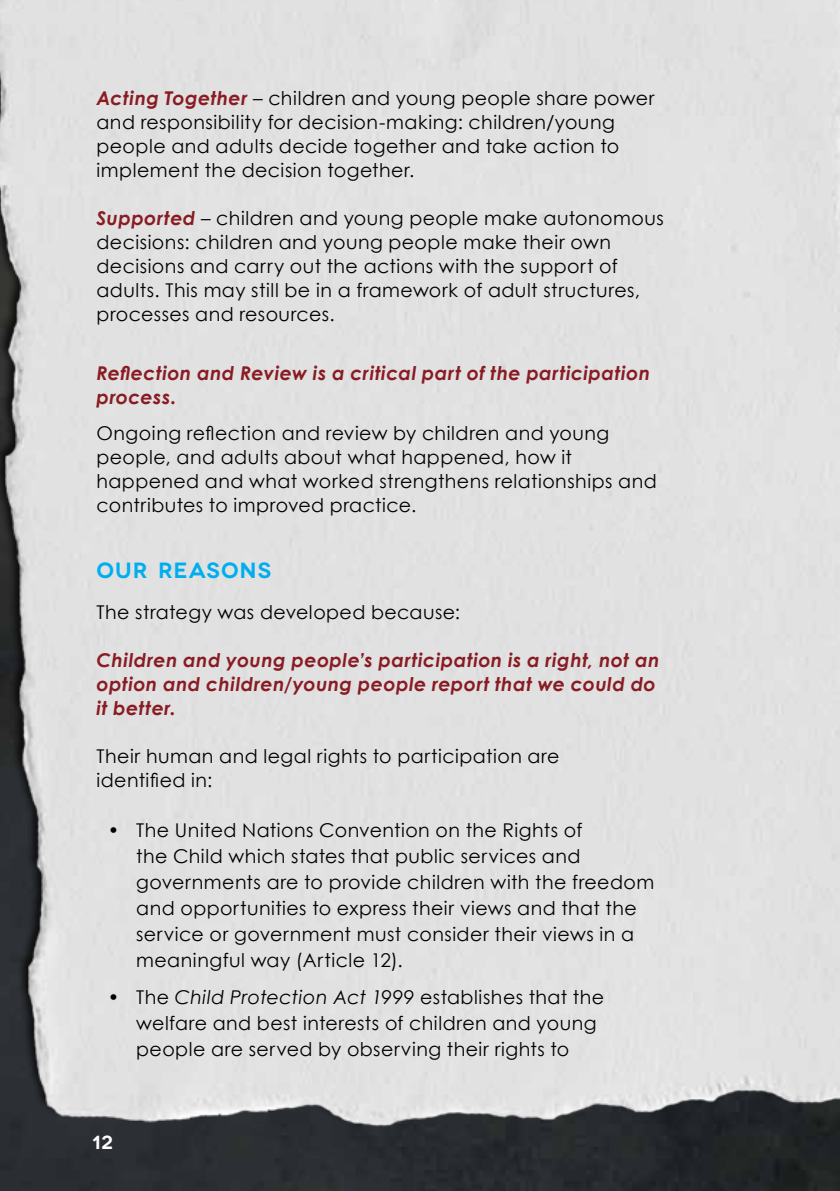
<style>
.page{position:relative;width:840px;height:1191px;background:#fff}
.page>*{position:absolute;margin:0;border:0;box-sizing:border-box;transform-origin:0 0}
.t1{font:600 22px "Novecentowide";letter-spacing:.045em;color:#00aeef}
.t2{font:19px/24px "Century Gothic";letter-spacing:.025em;color:#000}
.t3{font:italic 700 19px/24px "Century Gothic";letter-spacing:.025em;color:#891b23}
.t4{font:600 19px "Novecentowide";color:#fff}
.s1{font-weight:700;font-style:italic;color:#891b23}
.s2{font-style:italic}
</style>
<div class="page">
<img style="left:0;top:0;width:839px;height:1186px">
<div style="left:811px;top:0;width:28px;height:1174px;background:#e1e1e1"></div>
<p class="t2" style="left:96px;top:86px;width:559px"><span class="s1">Acting Together</span> – children and young people share power and responsibility for decision-making: children/young people and adults decide together and take action to implement the decision together.</p>
<p class="t2" style="left:96px;top:206px;width:568px"><span class="s1">Supported</span> – children and young people make autonomous decisions: children and young people make their own decisions and carry out the actions with the support of adults. This may still be in a framework of adult structures, processes and resources.</p>
<p class="t3" style="left:96px;top:361px;width:554px">Reflection and Review is a critical part of the participation process.</p>
<p class="t2" style="left:96px;top:420px;width:561px">Ongoing reflection and review by children and young people, and adults about what happened, how it happened and what worked strengthens relationships and contributes to improved practice.</p>
<p class="t1" style="left:96px;top:557px;width:176px">OUR REASONS</p>
<p class="t2" style="left:96px;top:600px;width:365px">The strategy was developed because:</p>
<p class="t3" style="left:96px;top:647px;width:564px">Children and young people’s participation is a right, not an option and children/young people report that we could do it better.</p>
<p class="t2" style="left:96px;top:743px;width:464px">Their human and legal rights to participation are identified in:</p>
<p class="t2" style="left:136px;top:816px;width:519px;line-height:26px;text-indent:-28px">• The United Nations Convention on the Rights of<br>the Child which states that public services and governments are to provide children with the freedom and opportunities to express their views and that the service or government must consider their views in a meaningful way (Article 12).</p>
<p class="t2" style="left:136px;top:984px;width:469px;line-height:26px;text-indent:-28px">• The <span class="s2">Child Protection Act 1999</span> establishes that the welfare and best interests of children and young people are served by observing their rights to</p>
<p class="t4" style="left:92px;top:1131px;width:22px">12</p>
</div>
